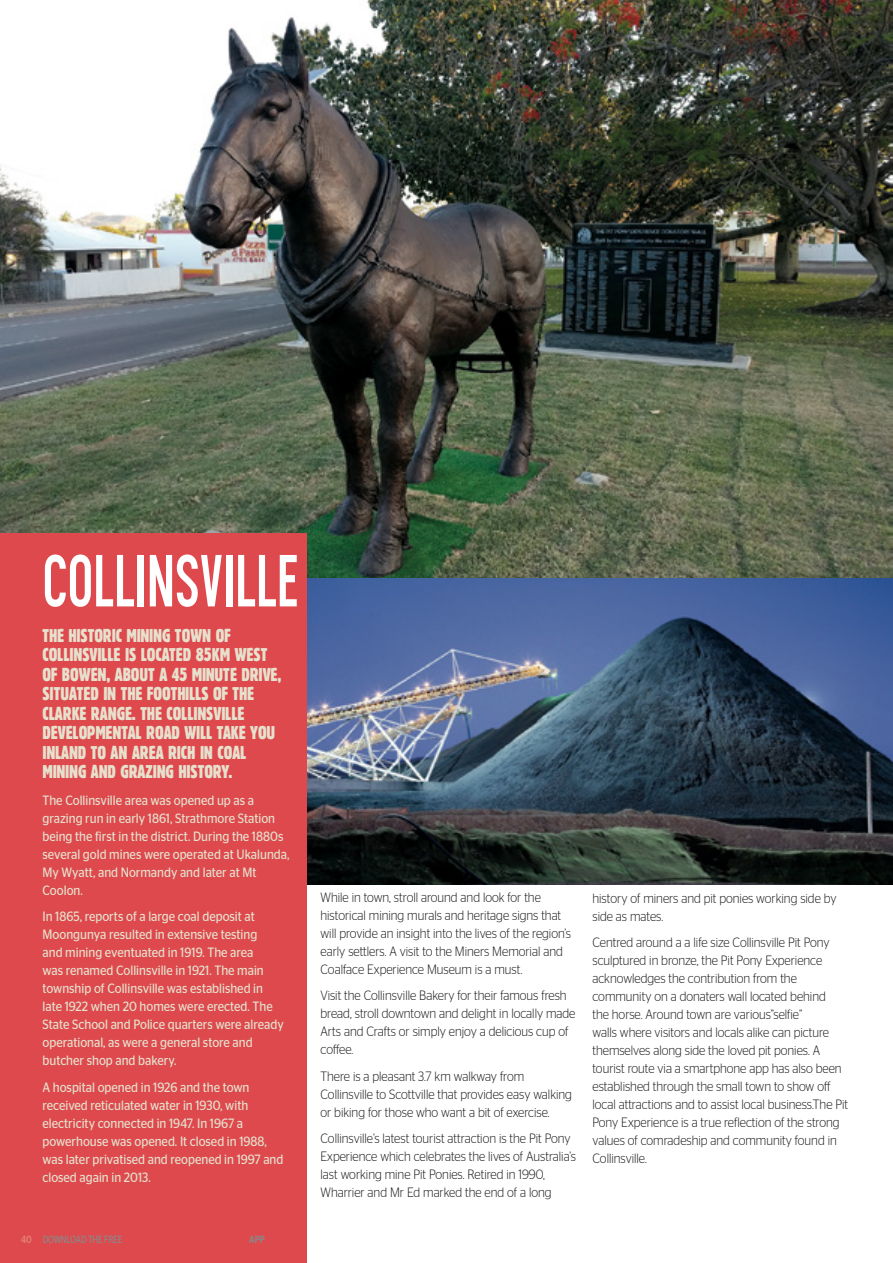
<style>
.page{position:relative;width:893px;height:1263px;background:#fff}
.page>*{position:absolute;margin:0;border:0;box-sizing:border-box;transform-origin:0 0}
.t1{font:700 73.5px "Aquilone";color:#fff;scale:.8 1}
.t2{font:18px/19.5px "Alive";color:#e6e0cd}
.t3{font:300 13.5px/18px "Stag Sans";color:#121212;scale:.9 1}
.t4{font:13.5px/18px "Stag Sans";color:#e6e0cd;scale:.9 1}
</style>
<div class="page">
<img style="left:0;top:0;width:893px;height:578px">
<img style="left:306px;top:578px;width:587px;height:306px">
<div style="left:0;top:534px;width:306px;height:729px;background:#dd494d"></div>
<h1 class="t1" style="left:43px;top:538px;width:322px">COLLINSVILLE</h1>
<p class="t2" style="left:43px;top:625px;width:241px">THE HISTORIC MINING TOWN OF<br>COLLINSVILLE IS LOCATED 85KM WEST<br>OF BOWEN, ABOUT A 45 MINUTE DRIVE,<br>SITUATED IN THE FOOTHILLS OF THE<br>CLARKE RANGE. THE COLLINSVILLE<br>DEVELOPMENTAL ROAD WILL TAKE YOU<br>INLAND TO AN AREA RICH IN COAL<br>MINING AND GRAZING HISTORY.</p>
<p class="t4" style="left:43px;top:791px;width:276px">The Collinsville area was opened up as a grazing run in early 1861, Strathmore Station being the first in the district. During the 1880s several gold mines were operated at Ukalunda, My Wyatt, and Normandy and later at Mt Coolon.</p>
<p class="t4" style="left:43px;top:907px;width:270px">In 1865, reports of a large coal deposit at Moongunya resulted in extensive testing<br>and mining eventuated in 1919. The area<br>was renamed Collinsville in 1921. The main township of Collinsville was established in late 1922 when 20 homes were erected. The State School and Police quarters were already operational, as were a general store and butcher shop and bakery.</p>
<p class="t4" style="left:43px;top:1078px;width:269px">A hospital opened in 1926 and the town received reticulated water in 1930, with electricity connected in 1947. In 1967 a powerhouse was opened. It closed in 1988, was later privatised and reopened in 1997 and closed again in 2013.</p>
<p class="t3" style="left:320px;top:888px;width:280px">While in town, stroll around and look for the historical mining murals and heritage signs that will provide an insight into the lives of the region’s early settlers. A visit to the Miners Memorial and Coalface Experience Museum is a must.</p>
<p class="t3" style="left:320px;top:986px;width:285px">Visit the Collinsville Bakery for their famous fresh bread, stroll downtown and delight in locally made Arts and Crafts or simply enjoy a delicious cup of coffee.</p>
<p class="t3" style="left:320px;top:1067px;width:281px">There is a pleasant 3.7 km walkway from<br>Collinsville to Scottville that provides easy walking or biking for those who want a bit of exercise.</p>
<p class="t3" style="left:320px;top:1129px;width:285px">Collinsville’s latest tourist attraction is the Pit Pony Experience which celebrates the lives of Australia’s last working mine Pit Ponies. Retired in 1990, Wharrier and Mr Ed marked the end of a long</p>
<p class="t3" style="left:592px;top:889px;width:273px">history of miners and pit ponies working side by side as mates.</p>
<p class="t3" style="left:592px;top:933px;width:286px">Centred around a a life size Collinsville Pit Pony sculptured in bronze, the Pit Pony Experience acknowledges the contribution from the community on a donaters wall located behind<br>the horse. Around town are various”selfie”<br>walls where visitors and locals alike can picture themselves along side the loved pit ponies. A tourist route via a smartphone app has also been established through the small town to show off local attractions and to assist local business.The Pit Pony Experience is a true reflection of the strong values of comradeship and community found in Collinsville.</p>
</div>
